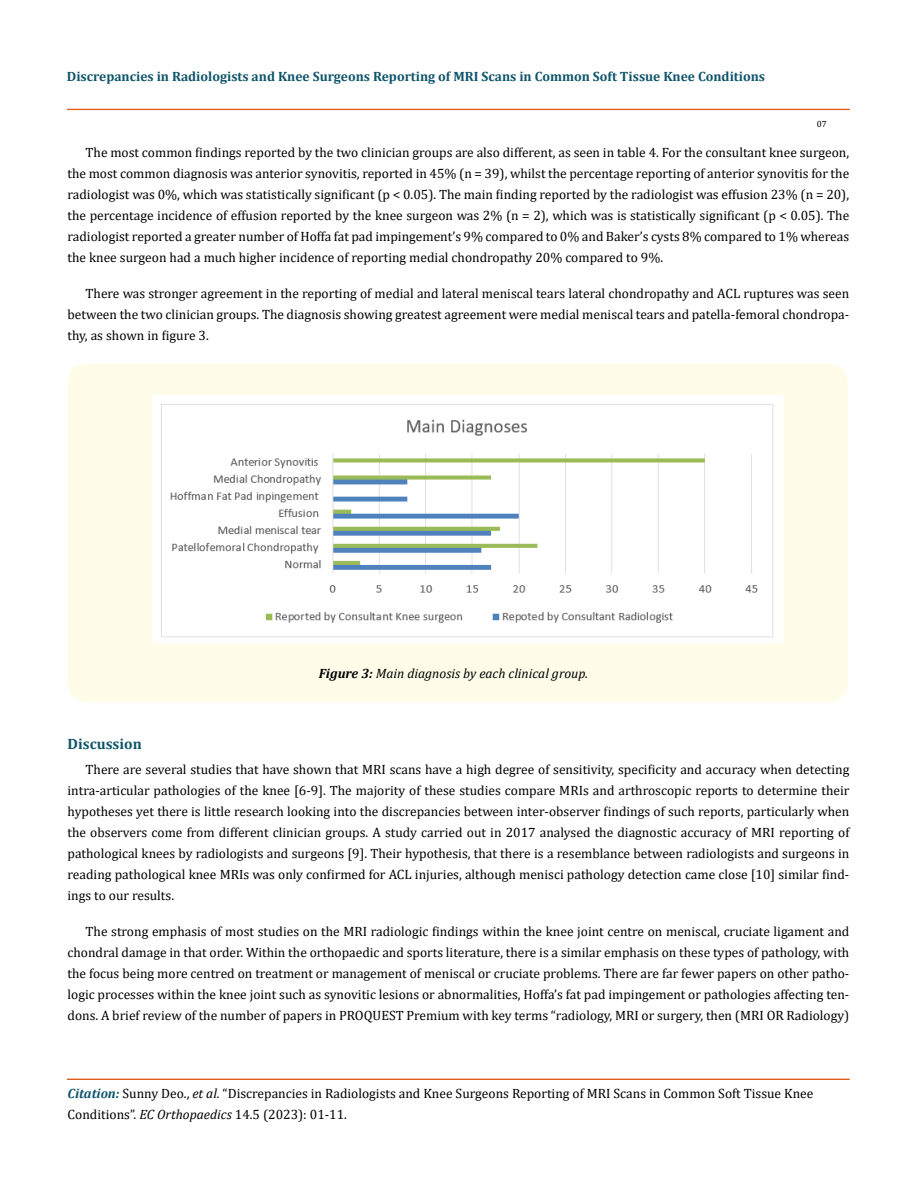
<style>
.page{position:relative;width:917px;height:1188px;background:#fff}
.page>*{position:absolute;margin:0;border:0;box-sizing:border-box;transform-origin:0 0}
.t1{font:700 15px "Cambria";color:#0e546a}
.t2{font:13.5px/21px "Cambria";color:#000;text-align:justify}
.t3{font:700 13.5px "Cambria";color:#0e546a}
.t4{font:italic 13.5px "Cambria";color:#000}
.t5{font:9px "Cambria";color:#000}
.s1{font-weight:700}
.s2{font-weight:700;font-style:italic;color:#0e546a}
.s3{font-style:italic}
</style>
<div class="page">
<div style="left:67px;top:109px;width:782px;height:1px;border:1px solid #e05d1a"></div>
<div style="left:67px;top:1079px;width:782px;height:1px;border:1px solid #e05d1a"></div>
<div style="left:68px;top:364px;width:779px;height:338px;background:#fffde9;border-radius:18px"></div>
<img style="left:153px;top:395px;width:629px;height:248px">
<p class="t3" style="left:67px;top:67px;width:699px">Discrepancies in Radiologists and Knee Surgeons Reporting of MRI Scans in Common Soft Tissue Knee Conditions</p>
<p class="t5" style="left:816px;top:118px;width:11px">07</p>
<p class="t2" style="left:68px;top:142px;width:783px;text-indent:18px">The most common findings reported by the two clinician groups are also different, as seen in table 4. For the consultant knee surgeon, the most common diagnosis was anterior synovitis, reported in 45% (n = 39), whilst the percentage reporting of anterior synovitis for the radiologist was 0%, which was statistically significant (p &lt; 0.05). The main finding reported by the radiologist was effusion 23% (n = 20), the percentage incidence of effusion reported by the knee surgeon was 2% (n = 2), which was is statistically significant (p &lt; 0.05). The radiologist reported a greater number of Hoffa fat pad impingement’s 9% compared to 0% and Baker’s cysts 8% compared to 1% whereas the knee surgeon had a much higher incidence of reporting medial chondropathy 20% compared to 9%.</p>
<p class="t2" style="left:68px;top:283px;width:783px;text-indent:18px">There was stronger agreement in the reporting of medial and lateral meniscal tears lateral chondropathy and ACL ruptures was seen between the two clinician groups. The diagnosis showing greatest agreement were medial meniscal tears and patella-femoral chondropa&shy;thy, as shown in figure 3.</p>
<p class="t4" style="left:319px;top:664px;width:271px"><span class="s1">Figure 3:</span> Main diagnosis by each clinical group.</p>
<p class="t1" style="left:68px;top:733px;width:76px">Discussion</p>
<p class="t2" style="left:68px;top:759px;width:783px;text-indent:18px">There are several studies that have shown that MRI scans have a high degree of sensitivity, specificity and accuracy when detecting intra-articular pathologies of the knee [6-9]. The majority of these studies compare MRIs and arthroscopic reports to determine their hypotheses yet there is little research looking into the discrepancies between inter-observer findings of such reports, particularly when the observers come from different clinician groups. A study carried out in 2017 analysed the diagnostic accuracy of MRI reporting of pathological knees by radiologists and surgeons [9]. Their hypothesis, that there is a resemblance between radiologists and surgeons in reading pathological knee MRIs was only confirmed for ACL injuries, although menisci pathology detection came close [10] similar find&shy;ings to our results.</p>
<p class="t2" style="left:68px;top:921px;width:783px;text-indent:18px">The strong emphasis of most studies on the MRI radiologic findings within the knee joint centre on meniscal, cruciate ligament and chondral damage in that order. Within the orthopaedic and sports literature, there is a similar emphasis on these types of pathology, with the focus being more centred on treatment or management of meniscal or cruciate problems. There are far fewer papers on other patho&shy;logic processes within the knee joint such as synovitic lesions or abnormalities, Hoffa’s fat pad impingement or pathologies affecting ten&shy;dons. A brief review of the number of papers in PROQUEST Premium with key terms “radiology, MRI or surgery, then (MRI OR Radiology)</p>
<p class="t2" style="left:68px;top:1083px;width:747px"><span class="s2">Citation:</span> Sunny Deo., <span class="s3">et al.</span> “Discrepancies in Radiologists and Knee Surgeons Reporting of MRI Scans in Common Soft Tissue Knee<br>Conditions”. <span class="s3">EC Orthopaedics</span> 14.5 (2023): 01-11.</p>
</div>
